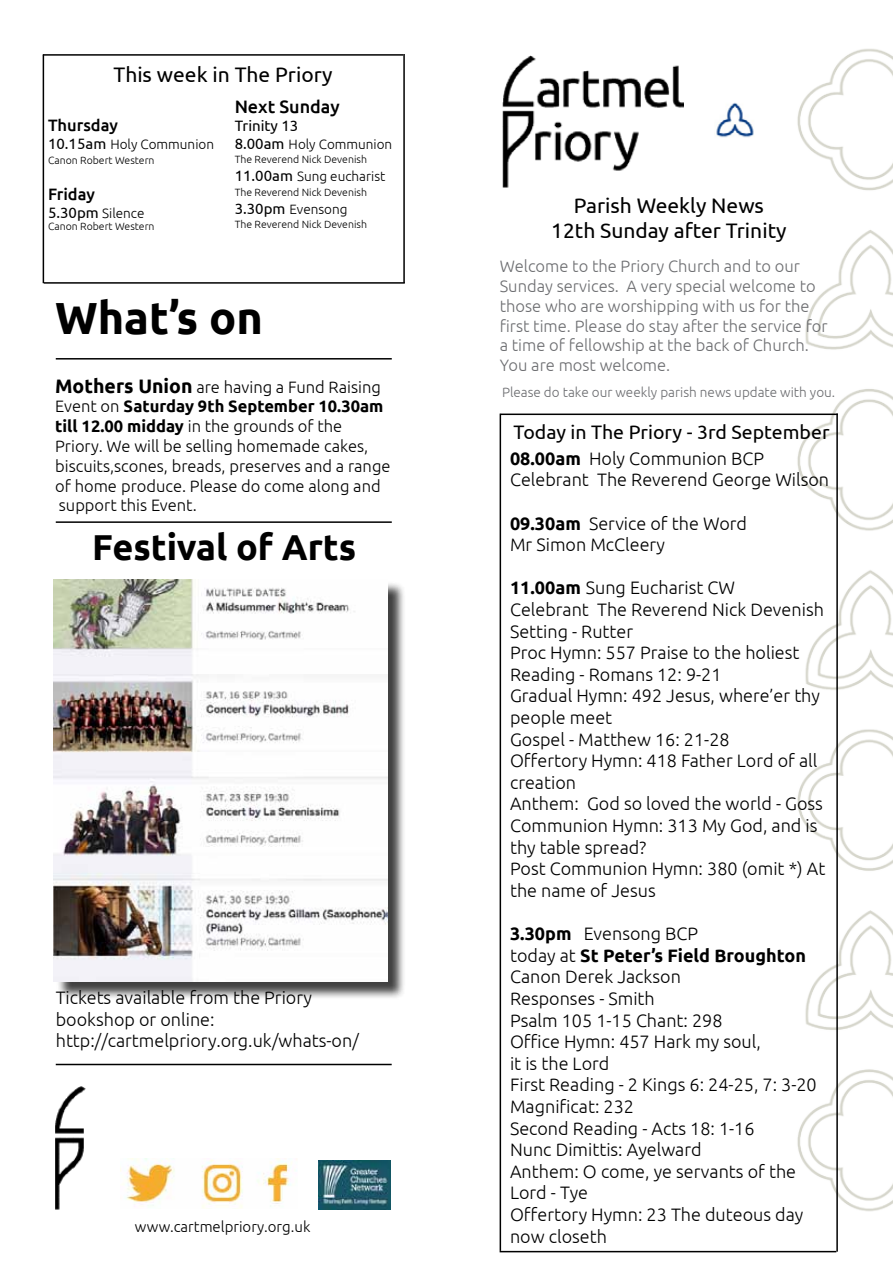
<style>
.page{position:relative;width:893px;height:1263px;background:#fff}
.page>*{position:absolute;margin:0;border:0;box-sizing:border-box;transform-origin:0 0}
.t1{font:700 45px "Ubuntu";color:#000}
.t2{font:700 36px "Ubuntu";color:#000}
.t3{font:21px/25.2px "Ubuntu";color:#000;text-align:center}
.t4{font:19.5px "Ubuntu";color:#000}
.t5{font:300 18px/21.6px "Ubuntu";color:#000}
.t6{font:500 18px "Ubuntu";color:#000}
.t7{font:300 16.5px/19.8px "Ubuntu";color:#000}
.t8{font:300 16.5px/19.8px "Ubuntu";color:#6d6e71}
.t9{font:500 16.5px "Ubuntu";color:#000}
.t10{font:300 15px "Ubuntu";color:#000}
.t11{font:15px "Ubuntu";color:#000}
.t12{font:300 13.5px "Ubuntu";color:#000}
.t13{font:300 13.5px "Ubuntu";color:#6d6e71}
.t14{font:300 10.5px "Ubuntu";color:#000}
.s1{font-weight:400;font-size:15px}
.s2{font-weight:700;font-size:19.5px}
.s3{font-weight:700}
</style>
<div class="page">
<img style="left:790px;top:49px;width:103px;height:1163px">
<img style="left:716px;top:102px;width:38px;height:36px">
<hr style="left:501px;top:414px;width:337px;height:1px;background:#000">
<hr style="left:836px;top:414px;width:2px;height:837px;background:#000">
<hr style="left:500px;top:1251px;width:336px;height:1px;background:#000">
<hr style="left:500px;top:414px;width:1px;height:837px;background:#000">
<hr style="left:56px;top:1064px;width:336px;height:1px;background:#000">
<img style="left:319px;top:1160px;width:72px;height:49px">
<hr style="left:56px;top:521px;width:336px;height:2px;background:#000">
<hr style="left:403px;top:54px;width:2px;height:229px;background:#000">
<hr style="left:43px;top:55px;width:1px;height:228px;background:#000">
<hr style="left:44px;top:282px;width:361px;height:2px;background:#000">
<hr style="left:43px;top:54px;width:360px;height:2px;background:#000">
<img style="left:55px;top:1086px;width:31px;height:123px">
<img style="left:502px;top:56px;width:182px;height:132px">
<img style="left:122px;top:1158px;width:175px;height:50px">
<div style="left:56px;top:582px;width:350px;height:417px;background:#000;opacity:.75"></div>
<img style="left:54px;top:579px;width:333px;height:402px">
<hr style="left:56px;top:358px;width:336px;height:2px;background:#000">
<p class="t3" style="left:113px;top:62px;width:221px">This week in The Priory</p>
<p class="t9" style="left:48px;top:115px;width:71px">Thursday</p>
<p class="t12" style="left:48px;top:136px;width:168px"><span class="s1">10.15am</span> Holy Communion</p>
<p class="t14" style="left:48px;top:154px;width:108px">Canon Robert Western</p>
<p class="t9" style="left:48px;top:184px;width:48px">Friday</p>
<p class="t12" style="left:48px;top:205px;width:98px"><span class="s1">5.30pm</span> Silence</p>
<p class="t14" style="left:48px;top:220px;width:108px">Canon Robert Western</p>
<p class="t6" style="left:235px;top:95px;width:107px">Next Sunday</p>
<p class="t11" style="left:235px;top:116px;width:65px">Trinity 13</p>
<p class="t12" style="left:235px;top:136px;width:159px"><span class="s1">8.00am</span> Holy Communion</p>
<p class="t14" style="left:235px;top:153px;width:134px">The Reverend Nick Devenish</p>
<p class="t12" style="left:235px;top:168px;width:152px"><span class="s1">11.00am</span> Sung eucharist</p>
<p class="t14" style="left:235px;top:186px;width:134px">The Reverend Nick Devenish</p>
<p class="t12" style="left:235px;top:201px;width:114px"><span class="s1">3.30pm</span> Evensong</p>
<p class="t14" style="left:235px;top:218px;width:134px">The Reverend Nick Devenish</p>
<h1 class="t1" style="left:55px;top:291px;width:209px">What’s on</h1>
<p class="t7" style="left:55px;top:376px;width:337px"><span class="s2">Mothers Union</span> are having a Fund Raising Event on <span class="s3">Saturday 9th September 10.30am till 12.00 midday</span> in the grounds of the Priory. We will be selling homemade cakes, biscuits,scones, breads, preserves and a range of home produce. Please do come along and support this Event.</p>
<h2 class="t2" style="left:92px;top:525px;width:266px">Festival of Arts</h2>
<p class="t5" style="left:56px;top:986px;width:305px">Tickets available from the Priory bookshop or online: http://cartmelpriory.org.uk/whats-on/</p>
<p class="t10" style="left:135px;top:1217px;width:177px">www.cartmelpriory.org.uk</p>
<p class="t3" style="left:551px;top:192px;width:237px">Parish Weekly News<br>12th Sunday after Trinity</p>
<p class="t8" style="left:500px;top:256px;width:329px">Welcome to the Priory Church and to our Sunday services. A very special welcome to those who are worshipping with us for the first time. Please do stay after the service for a time of fellowship at the back of Church.<br>You are most welcome.</p>
<p class="t13" style="left:502px;top:384px;width:335px">Please do take our weekly parish news update with you.</p>
<p class="t4" style="left:513px;top:420px;width:318px">Today in The Priory - 3rd September</p>
<p class="t5" style="left:510px;top:447px;width:321px"><span class="s3">08.00am</span> Holy Communion BCP<br>Celebrant The Reverend George Wilson</p>
<p class="t5" style="left:510px;top:512px;width:239px"><span class="s3">09.30am</span> Service of the Word<br>Mr Simon McCleery</p>
<p class="t5" style="left:510px;top:577px;width:317px"><span class="s3">11.00am</span> Sung Eucharist CW<br>Celebrant The Reverend Nick Devenish<br>Setting - Rutter<br>Proc Hymn: 557 Praise to the holiest<br>Reading - Romans 12: 9-21<br>Gradual Hymn: 492 Jesus, where’er thy people meet<br>Gospel - Matthew 16: 21-28<br>Offertory Hymn: 418 Father Lord of all creation<br>Anthem: God so loved the world - Goss<br>Communion Hymn: 313 My God, and is thy table spread?<br>Post Communion Hymn: 380 (omit *) At the name of Jesus</p>
<p class="t5" style="left:510px;top:922px;width:308px"><span class="s3">3.30pm</span> Evensong BCP<br>today at <span class="s3">St Peter’s Field Broughton<br></span>Canon Derek Jackson<br>Responses - Smith<br>Psalm 105 1-15 Chant: 298<br>Office Hymn: 457 Hark my soul,<br>it is the Lord<br>First Reading - 2 Kings 6: 24-25, 7: 3-20<br>Magnificat: 232<br>Second Reading - Acts 18: 1-16<br>Nunc Dimittis: Ayelward<br>Anthem: O come, ye servants of the<br>Lord - Tye<br>Offertory Hymn: 23 The duteous day now closeth</p>
</div>
